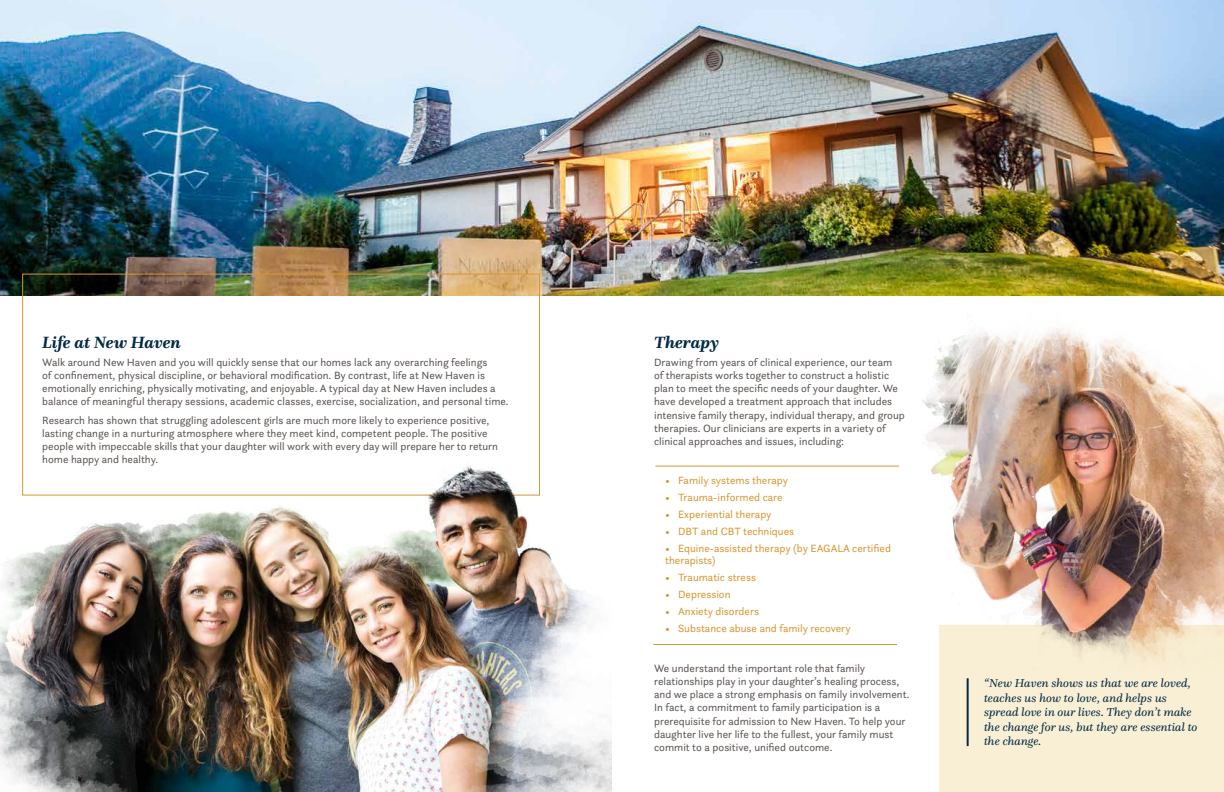
<style>
.page{position:relative;width:1224px;height:792px;background:#fff}
.page>*{position:absolute;margin:0;border:0;box-sizing:border-box;transform-origin:0 0}
.t1{font:italic 700 17px "Questa";color:#042b46}
.t2{font:italic 12px/14.4px "Questa";color:#042b46}
.t3{font:11px/13.2px "Questa Sans";color:#5c5552}
.t4{font:11px/12px "Questa Sans";color:#d69734}
</style>
<div class="page">
<div style="left:939px;top:626px;width:285px;height:166px;background:#f9efd4"></div>
<img style="left:0;top:0;width:1224px;height:296px">
<hr style="left:655px;top:466px;width:244px;height:1px;background:#d69734">
<hr style="left:653px;top:644px;width:244px;height:1px;background:#d69734">
<hr style="left:967px;top:678px;width:2px;height:68px;background:#042b46">
<img style="left:818px;top:328px;width:406px;height:334px">
<img style="left:0;top:457px;width:612px;height:335px">
<h1 class="t1" style="left:42px;top:331px;width:140px">Life at New Haven</h1>
<p class="t3" style="left:42px;top:355px;width:468px">Walk around New Haven and you will quickly sense that our homes lack any overarching feelings<br>of confinement, physical discipline, or behavioral modification. By contrast, life at New Haven is emotionally enriching, physically motivating, and enjoyable. A typical day at New Haven includes a balance of meaningful therapy sessions, academic classes, exercise, socialization, and personal time.</p>
<p class="t3" style="left:42px;top:413px;width:457px">Research has shown that struggling adolescent girls are much more likely to experience positive, lasting change in a nurturing atmosphere where they meet kind, competent people. The positive people with impeccable skills that your daughter will work with every day will prepare her to return home happy and healthy.</p>
<h1 class="t1" style="left:654px;top:331px;width:66px">Therapy</h1>
<p class="t3" style="left:654px;top:355px;width:252px">Drawing from years of clinical experience, our team<br>of therapists works together to construct a holistic plan to meet the specific needs of your daughter. We have developed a treatment approach that includes intensive family therapy, individual therapy, and group therapies. Our clinicians are experts in a variety of clinical approaches and issues, including:</p>
<p class="t4" style="left:665px;top:474px;width:124px">• Family systems therapy</p>
<p class="t4" style="left:665px;top:491px;width:119px">• Trauma-informed care</p>
<p class="t4" style="left:665px;top:508px;width:108px">• Experiential therapy</p>
<p class="t4" style="left:665px;top:525px;width:131px">• DBT and CBT techniques</p>
<p class="t4" style="left:665px;top:542px;width:227px">• Equine-assisted therapy (by EAGALA certified therapists)</p>
<p class="t4" style="left:665px;top:571px;width:92px">• Traumatic stress</p>
<p class="t4" style="left:665px;top:588px;width:67px">• Depression</p>
<p class="t4" style="left:665px;top:605px;width:96px">• Anxiety disorders</p>
<p class="t4" style="left:665px;top:622px;width:187px">• Substance abuse and family recovery</p>
<p class="t3" style="left:654px;top:661px;width:257px">We understand the important role that family relationships play in your daughter’s healing process, and we place a strong emphasis on family involvement.<br>In fact, a commitment to family participation is a prerequisite for admission to New Haven. To help your daughter live her life to the fullest, your family must commit to a positive, unified outcome.</p>
<p class="t2" style="left:984px;top:676px;width:215px">“New Haven shows us that we are loved, teaches us how to love, and helps us spread love in our lives. They don’t make the change for us, but they are essential to the change.</p>
</div>
